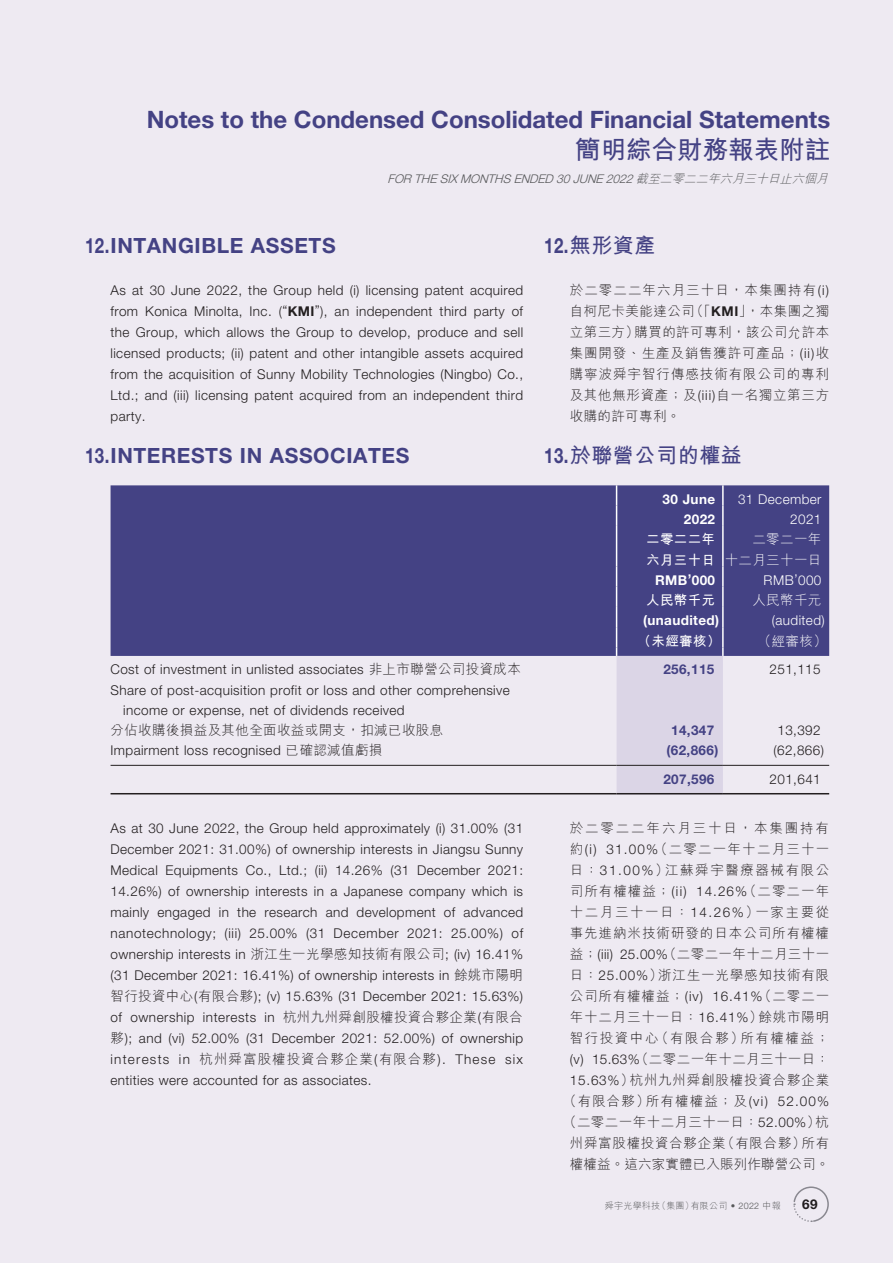
<style>
.page{position:relative;width:893px;height:1263px;background:#eeeaf2}
.page>*{position:absolute;margin:0;border:0;box-sizing:border-box;transform-origin:0 0}
.t1{font:700 25.5px "M Hei HK";color:#444284}
.t2{font:700 24px "Helvetica Neue LT Std";color:#444284}
.t3{font:700 21px "Helvetica Neue LT Std";letter-spacing:.03em;color:#444284;scale:.8 1}
.t4{font:700 21px "M Hei HK";letter-spacing:.03em;color:#444284}
.t5{font:300 13.5px/21px "Helvetica Neue LT Std";letter-spacing:.03em;color:#231f20;text-align:justify}
.t6{font:300 13.5px/21px "M Hei HK";letter-spacing:.06em;color:#231f20;text-align:justify}
.t7{font:300 13.5px "Helvetica Neue LT Std";letter-spacing:.03em;color:#fff}
.t8{font:700 13.5px "Helvetica Neue LT Std";letter-spacing:.03em;color:#fff}
.t9{font:700 13.5px "Helvetica Neue LT Std";letter-spacing:.03em;color:#444284}
.t10{font:300 13.5px "M Hei HK";letter-spacing:.03em;color:#231f20}
.t11{font:300 13.5px/20.2px "M Hei HK";letter-spacing:.03em;color:#fff;text-align:right}
.t12{font:700 13.5px/20.2px "M Hei HK";letter-spacing:.03em;color:#fff}
.t13{font:700 13.5px "Helvetica Neue LT Std";color:#231f20}
.t14{font:italic 300 12px "Helvetica Neue LT Std";color:#57585a}
.t15{font:300 9px "M Hei HK";letter-spacing:.03em;color:#57585a}
.s1{font-family:"M Hei HK"}
.s2{font-weight:700}
.s3{font-family:"Helvetica Neue LT Std"}
.s4{font-family:"Helvetica Neue LT Std";font-weight:700}
</style>
<div class="page">
<svg style="left:793px;top:1186px;width:35px;height:36px"></svg>
<div style="left:111px;top:485px;width:718px;height:171px;background:#444284"></div>
<hr style="left:722px;top:485px;width:2px;height:21px;background:#fff">
<svg style="left:616px;top:485px;width:1px;height:41px"></svg>
<hr style="left:722px;top:506px;width:2px;height:20px;background:#fff">
<hr style="left:616px;top:526px;width:1px;height:40px;background:#fff">
<hr style="left:722px;top:526px;width:2px;height:40px;background:#fff">
<svg style="left:616px;top:566px;width:108px;height:227px;background:#a39ec1"></svg>
<hr style="left:111px;top:765px;width:506px;height:1px;background:#231f20">
<hr style="left:617px;top:765px;width:106px;height:1px;background:#231f20">
<hr style="left:723px;top:765px;width:106px;height:1px;background:#231f20">
<hr style="left:111px;top:793px;width:506px;height:1px;background:#231f20">
<hr style="left:617px;top:793px;width:106px;height:1px;background:#231f20">
<hr style="left:723px;top:793px;width:106px;height:1px;background:#231f20">
<h2 class="t2" style="left:147px;top:104px;width:685px">Notes to the Condensed Consolidated Financial Statements</h2>
<h1 class="t1" style="left:575px;top:131px;width:256px">簡明綜合財務報表附註</h1>
<p class="t14" style="left:388px;top:171px;width:445px">FOR THE SIXMONTHS ENDED 30JUNE 2022<span class="s1">截至二零二二年六月三十日止六個月</span></p>
<h3 class="t3" style="left:85px;top:232px;width:315px">12. INTANGIBLE ASSETS</h3>
<p class="t5" style="left:111px;top:279px;width:414px">As at 30 June 2022, the Group held (i) licensing patent acquired from Konica Minolta, Inc. (“<span class="s2">KMI</span>”), an independent third party of the Group, which allows the Group to develop, produce and sell licensed products; (ii) patent and other intangible assets acquired from the acquisition of Sunny Mobility Technologies (Ningbo) Co., Ltd.; and (iii) licensing patent acquired from an independent third party.</p>
<h3 class="t3" style="left:85px;top:442px;width:407px">13. INTERESTS IN ASSOCIATES</h3>
<h3 class="t4" style="left:544px;top:230px;width:113px"><span class="s3">12.</span> 無形資產</h3>
<p class="t6" style="left:570px;top:279px;width:261px">於二零二二年六月三十日，本集團持有<span class="s3">(i)</span>自柯尼卡美能達公司（「<span class="s4">KMI</span>」，本集團之獨立第三方）購買的許可專利，該公司允許本集團開發、生產及銷售獲許可產品；<span class="s3">(ii)</span>收購寧波舜宇智行傳感技術有限公司的專利及其他無形資產；及<span class="s3">(iii)</span>自一名獨立第三方收購的許可專利。</p>
<h3 class="t4" style="left:544px;top:440px;width:199px"><span class="s3">13.</span> 於聯營公司的權益</h3>
<p class="t8" style="left:662px;top:491px;width:54px">30 June</p>
<p class="t7" style="left:738px;top:491px;width:85px">31 December</p>
<p class="t8" style="left:684px;top:511px;width:33px">2022</p>
<p class="t7" style="left:790px;top:511px;width:33px">2021</p>
<p class="t12" style="left:646px;top:528px;width:71px">二零二二年六月三十日</p>
<p class="t11" style="left:725px;top:529px;width:98px">二零二一年<br>十二月三十一日</p>
<p class="t8" style="left:655px;top:572px;width:62px">RMB’000</p>
<p class="t7" style="left:764px;top:572px;width:59px">RMB’000</p>
<p class="t12" style="left:646px;top:589px;width:71px">人民幣千元</p>
<p class="t11" style="left:752px;top:590px;width:71px">人民幣千元</p>
<p class="t8" style="left:643px;top:612px;width:78px">(unaudited)</p>
<p class="t7" style="left:772px;top:612px;width:54px">(audited)</p>
<p class="t12" style="left:638px;top:629px;width:84px">（未經審核）</p>
<p class="t11" style="left:758px;top:630px;width:71px">（經審核）</p>
<p class="t5" style="left:111px;top:659px;width:412px">Cost of investment in unlisted associates <span class="s1">非上市聯營公司投資成本</span></p>
<p class="t9" style="left:663px;top:661px;width:53px">256,115</p>
<p class="t5" style="left:770px;top:659px;width:53px">251,115</p>
<p class="t5" style="left:123px;top:679px;width:388px;line-height:20.2px;text-indent:-13px">Share of post-acquisition profit or loss and other comprehensive income or expense, net of dividends received</p>
<p class="t10" style="left:111px;top:723px;width:334px">分佔收購後損益及其他全面收益或開支，扣減已收股息</p>
<p class="t9" style="left:671px;top:722px;width:45px">14,347</p>
<p class="t5" style="left:777px;top:720px;width:45px">13,392</p>
<p class="t5" style="left:111px;top:740px;width:273px">Impairment loss recognised <span class="s1">已確認減值虧損</span></p>
<p class="t9" style="left:666px;top:742px;width:53px">(62,866)</p>
<p class="t5" style="left:773px;top:740px;width:52px">(62,866)</p>
<p class="t9" style="left:663px;top:771px;width:53px">207,596</p>
<p class="t5" style="left:770px;top:769px;width:53px">201,641</p>
<p class="t5" style="left:111px;top:817px;width:414px">As at 30 June 2022, the Group held approximately (i) 31.00% (31<br>December 2021: 31.00%) of ownership interests in Jiangsu Sunny Medical Equipments Co., Ltd.; (ii) 14.26% (31 December 2021:<br>14.26%) of ownership interests in a Japanese company which is mainly engaged in the research and development of advanced nanotechnology; (iii) 25.00% (31 December 2021: 25.00%) of ownership interests in <span class="s1">浙江生一光學感知技術有限公司</span>; (iv) 16.41% (31 December 2021: 16.41%) of ownership interests in <span class="s1">餘姚市陽明智行投資中心</span>(<span class="s1">有限合夥</span>); (v) 15.63% (31 December 2021: 15.63%) of ownership interests in <span class="s1">杭州九州舜創股權投資合夥企業</span>(<span class="s1">有限合夥</span>); and (vi) 52.00% (31 December 2021: 52.00%) of ownership interests in <span class="s1">杭州舜富股權投資合夥企業</span>(<span class="s1">有限合夥</span>). These six entities were accounted for as associates.</p>
<p class="t6" style="left:563px;top:817px;width:268px;text-align:center">於二零二二年六月三十日，本集團持有約<span class="s3">(i) 31.00%</span>（二零二一年十二月三十一日：<span class="s3">31.00%</span>）江蘇舜宇醫療器械有限公司所有權權益；<span class="s3">(ii) 14.26%</span>（二零二一年十二月三十一日：<span class="s3">14.26%</span>）一家主要從事先進納米技術研發的日本公司所有權權益；<span class="s3">(iii) 25.00%</span>（二零二一年十二月三十一日：<span class="s3">25.00%</span>）浙江生一光學感知技術有限公司所有權權益；<span class="s3">(iv) 16.41%</span>（二零二一年十二月三十一日：<span class="s3">16.41%</span>）餘姚市陽明智行投資中心（有限合夥）所有權權益；<span class="s3">(v) 15.63%</span>（二零二一年十二月三十一日：<br><span class="s3">15.63%</span>）杭州九州舜創股權投資合夥企業（有限合夥）所有權權益；及<span class="s3">(vi) 52.00%</span>（二零二一年十二月三十一日：<span class="s3">52.00%</span>）杭州舜富股權投資合夥企業（有限合夥）所有權權益。這六家實體已入賬列作聯營公司。</p>
<p class="t15" style="left:605px;top:1201px;width:177px">舜宇光學科技（集團）有限公司 <span class="s3">• 2022</span> 中報</p>
<p class="t13" style="left:802px;top:1196px;width:17px">69</p>
</div>
